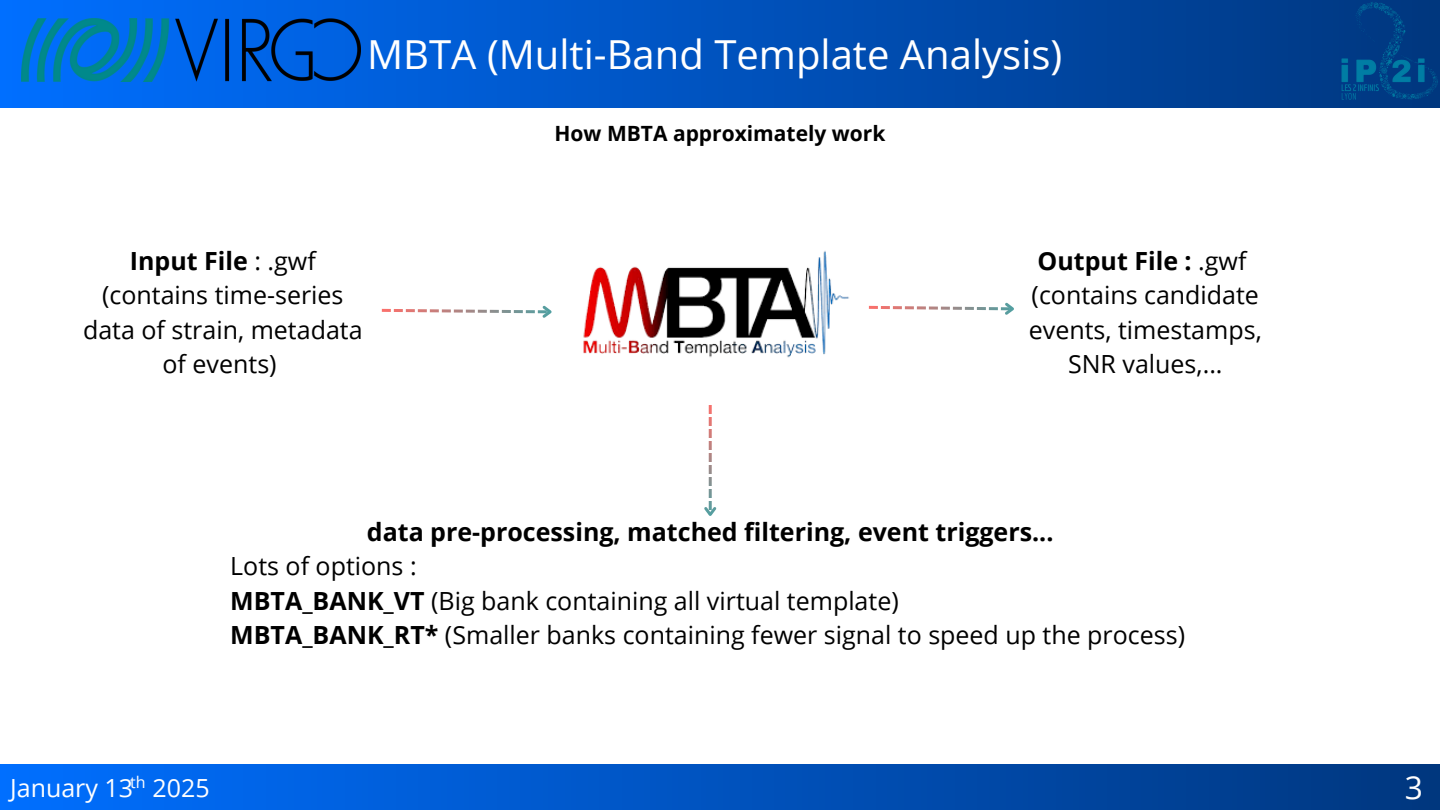
<style>
.page{position:relative;width:1440px;height:810px;background:#fff}
.page>*{position:absolute;margin:0;border:0;box-sizing:border-box;transform-origin:0 0}
.t1{font:40px "Open Sans";color:#fff}
.t2{font:31.7px "Open Sans";color:#fff}
.t3{font:25px/34.5px "Open Sans";color:#000;text-align:center}
.t4{font:25px "Open Sans";color:#fff}
.t5{font:700 21px "Open Sans";color:#000}
.t6{font:16px "Open Sans";color:#fff}
.s1{font-weight:700}
</style>
<div class="page">
<div style="left:0;top:0;width:1440px;height:107px;background:linear-gradient(to right,#006ffe,#00367e)"></div>
<div style="left:0;top:765px;width:1440px;height:45px;background:linear-gradient(to right,#006fff,#00367e)"></div>
<img style="left:1341px;top:0;width:99px;height:107px">
<img style="left:21px;top:19px;width:339px;height:62px">
<img style="left:583px;top:251px;width:286px;height:107px">
<svg style="left:382px;top:305px;width:170px;height:13px"></svg>
<svg style="left:869px;top:302px;width:145px;height:13px"></svg>
<svg style="left:704px;top:405px;width:13px;height:111px"></svg>
<h1 class="t1" style="left:367px;top:26px;width:697px">MBTA (Multi-Band Template Analysis)</h1>
<p class="t3" style="left:83px;top:243px;width:281px"><span class="s1">Input File</span> : .gwf (contains time-series data of strain, metadata of events)</p>
<p class="t5" style="left:555px;top:118px;width:332px">How MBTA approximately work</p>
<p class="t3" style="left:1029px;top:243px;width:234px"><span class="s1">Output File :</span> .gwf (contains candidate events, timestamps,<br>SNR values,...</p>
<p class="t3" style="left:230px;top:514px;width:956px;text-align:left;text-indent:137px"><span class="s1">data pre-processing, matched filtering, event triggers...<br></span>Lots of options :<br><span class="s1">MBTA_BANK_VT</span> (Big bank containing all virtual template)<br><span class="s1">MBTA_BANK_RT*</span> (Smaller banks containing fewer signal to speed up the process)</p>
<h3 class="t6" style="left:130px;top:770px;width:17px">th</h3>
<h4 class="t4" style="left:10px;top:770px;width:201px">January 13 2025</h4>
<p class="t2" style="left:1405px;top:765px;width:20px">3</p>
</div>
